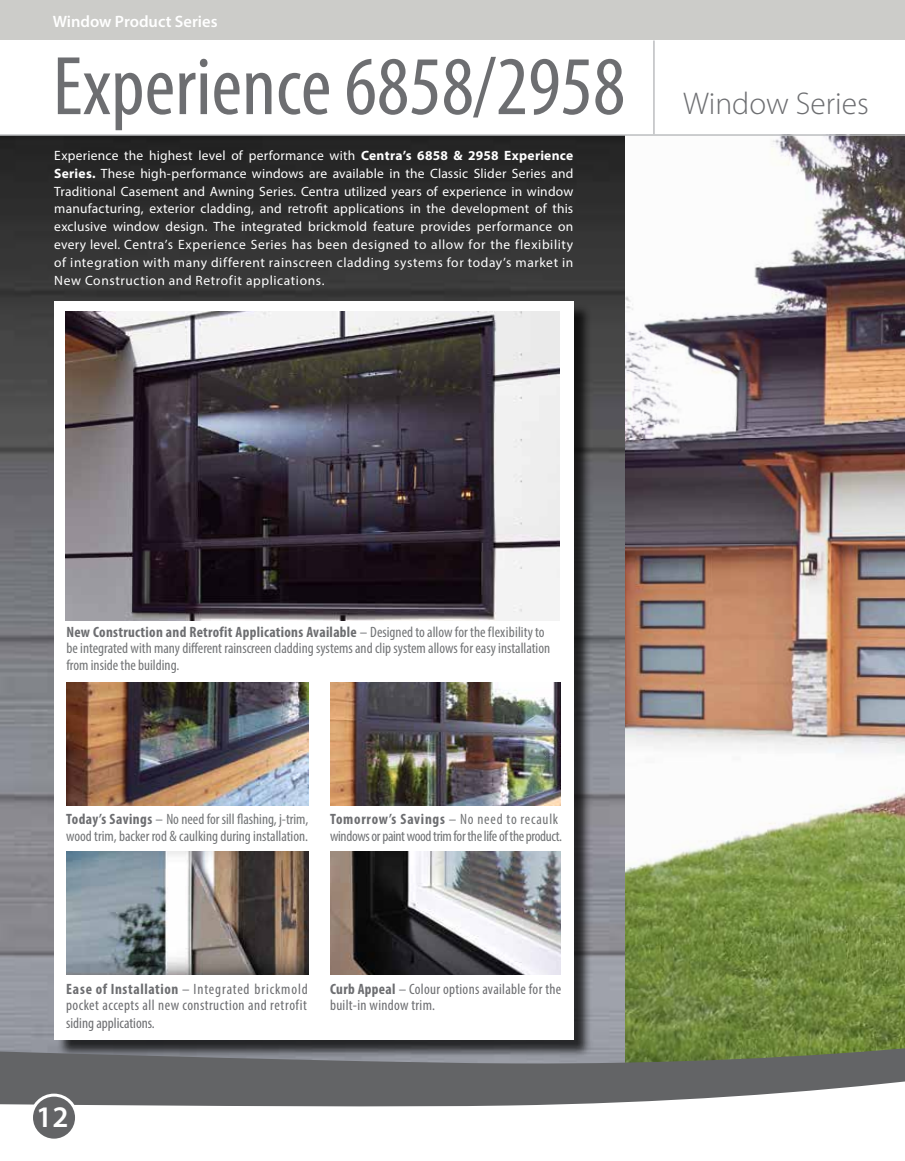
<style>
.page{position:relative;width:905px;height:1161px;background:#fff}
.page>*{position:absolute;margin:0;border:0;box-sizing:border-box;transform-origin:0 0}
.t1{font:condensed 84px "Myriad Pro";color:#6d6e71}
.t2{font:300 31.5px "Myriad Pro";color:#6d6e71}
.t3{font:600 30px "Myriad Pro";color:#fff}
.t4{font:600 16.5px "Myriad Pro";color:#fff}
.t5{font:condensed 15px/16.5px "Myriad Pro";color:#727476}
.t6{font:condensed 15px/16.5px "Myriad Pro";letter-spacing:.02em;color:#6d6e71}
.t7{font:condensed 15px/16.5px "Myriad Pro";letter-spacing:-.02em;color:#727476}
.t8{font:condensed 15px "Myriad Pro";color:#6d6e71}
.t9{font:13.5px/18px "Myriad Pro";letter-spacing:.045em;color:#fff;text-align:justify}
.s1{font-weight:700}
.s2{font-weight:700;color:#6d6e71}
.s3{color:#6d6e71}
</style>
<div class="page">
<img style="left:0;top:136px;width:625px;height:673px">
<div style="left:0;top:0;width:904px;height:40px;background:#ccccc9"></div>
<img style="left:625px;top:136px;width:279px;height:673px">
<div style="left:56px;top:303px;width:536px;height:755px;background:#000;opacity:.75"></div>
<div style="left:54px;top:301px;width:519px;height:739px;background:#fff"></div>
<img style="left:66px;top:311px;width:493px;height:310px">
<img style="left:330px;top:682px;width:230px;height:124px">
<img style="left:67px;top:682px;width:241px;height:124px">
<hr style="left:0;top:134px;width:904px;height:2px;background:#bcbec0">
<hr style="left:653px;top:40px;width:1px;height:94px;background:#bcbec0">
<svg style="left:0;top:815px;width:904px;height:292px"></svg>
<div style="left:31px;top:1095px;width:46px;height:45px;background:#636466;border-radius:50%"></div>
<div style="left:30px;top:1094px;width:48px;height:48px;border:3px solid #fff;border-radius:50%"></div>
<p class="t4" style="left:53px;top:11px;width:166px">Window Product Series</p>
<h1 class="t1" style="left:53px;top:36px;width:574px">Experience 6858/2958</h1>
<p class="t9" style="left:54px;top:146px;width:520px">Experience the highest level of performance with <span class="s1">Centra’s 6858 &amp; 2958 Experience Series.</span> These high-performance windows are available in the Classic Slider Series and Traditional Casement and Awning Series. Centra utilized years of experience in window manufacturing, exterior cladding, and retrofit applications in the development of this exclusive window design. The integrated brickmold feature provides performance on every level. Centra’s Experience Series has been designed to allow for the flexibility of integration with many different rainscreen cladding systems for today’s market in New Construction and Retrofit applications.</p>
<h2 class="t2" style="left:683px;top:85px;width:187px">Window Series</h2>
<p class="t5" style="left:66px;top:623px;width:485px"><span class="s2">New Construction and Retrofit Applications Available</span> <span class="s3">–</span> Designed to allow for the flexibility to be integrated with many different rainscreen cladding systems and clip system allows for easy installation from inside the building.</p>
<p class="t5" style="left:66px;top:811px;width:244px"><span class="s2">Today’s Savings</span> <span class="s3">–</span> No need for sill flashing, j-trim, wood trim, backer rod &amp; caulking during installation.</p>
<p class="t7" style="left:330px;top:811px;width:233px"><span class="s2">Tomorrow’s Savings</span> – No need to recaulk windows or paint wood trim for the life of the product.</p>
<p class="t6" style="left:66px;top:980px;width:243px"><span class="s1">Ease of Installation</span> – Integrated brickmold pocket accepts all new construction and retrofit</p>
<p class="t8" style="left:66px;top:1014px;width:90px">siding applications.</p>
<p class="t6" style="left:330px;top:980px;width:233px"><span class="s1">Curb Appeal</span> – Colour options available for the built-in window trim.</p>
<h3 class="t3" style="left:36px;top:1098px;width:34px">12</h3>
</div>
